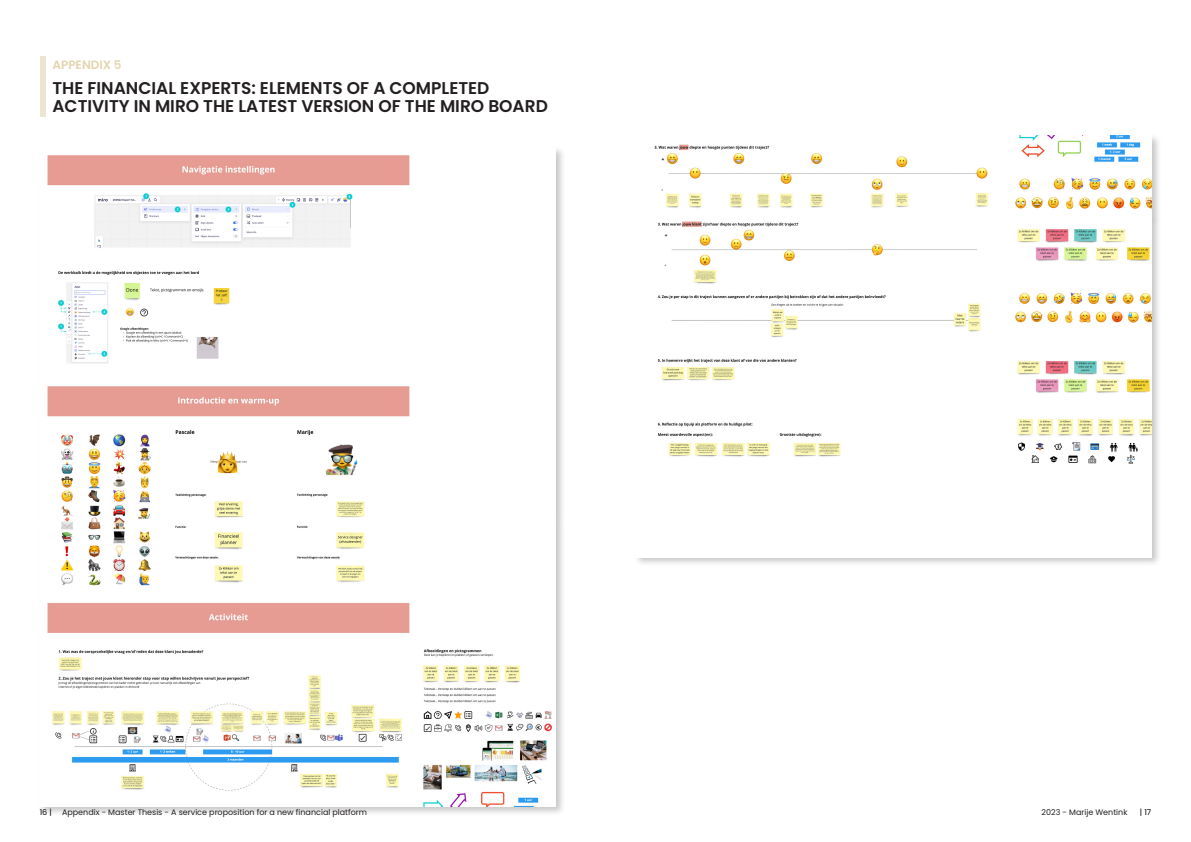
<style>
.page{position:relative;width:1191px;height:842px;background:#fff}
.page>*{position:absolute;margin:0;border:0;box-sizing:border-box;transform-origin:0 0}
.t1{font:600 17px/18px "Poppins";color:#231f20}
.t2{font:600 12px "Poppins";color:#e3d5af}
.t3{font:8px "Poppins";color:#231f20}
.t4{font:8px "Poppins";color:#000001}
</style>
<div class="page">
<div style="left:40px;top:57px;width:5px;height:60px;background:#ece5d0"></div>
<div style="left:38px;top:145px;width:528px;height:382px;background:#231f20;opacity:.25"></div>
<img style="left:40px;top:147px;width:516px;height:368px">
<div style="left:38px;top:515px;width:528px;height:302px;background:#231f20;opacity:.25"></div>
<div style="left:633px;top:133px;width:528px;height:93px;background:#231f20;opacity:.25"></div>
<img style="left:635px;top:135px;width:516px;height:79px">
<div style="left:633px;top:214px;width:528px;height:353px;background:#231f20;opacity:.25"></div>
<p class="t2" style="left:52px;top:58px;width:71px">APPENDIX 5</p>
<p class="t1" style="left:52px;top:80px;width:497px">THE FINANCIAL EXPERTS: ELEMENTS OF A COMPLETED<br>ACTIVITY IN MIRO THE LATEST VERSION OF THE MIRO BOARD</p>
<p class="t4" style="left:40px;top:807px;width:14px">16 |</p>
<p class="t3" style="left:62px;top:807px;width:306px">Appendix - Master Thesis - A service proposition for a new financial platform</p>
<p class="t3" style="left:1041px;top:807px;width:87px">2023 - Marije Wentink</p>
<p class="t4" style="left:1139px;top:807px;width:13px">| 17</p>
</div>
